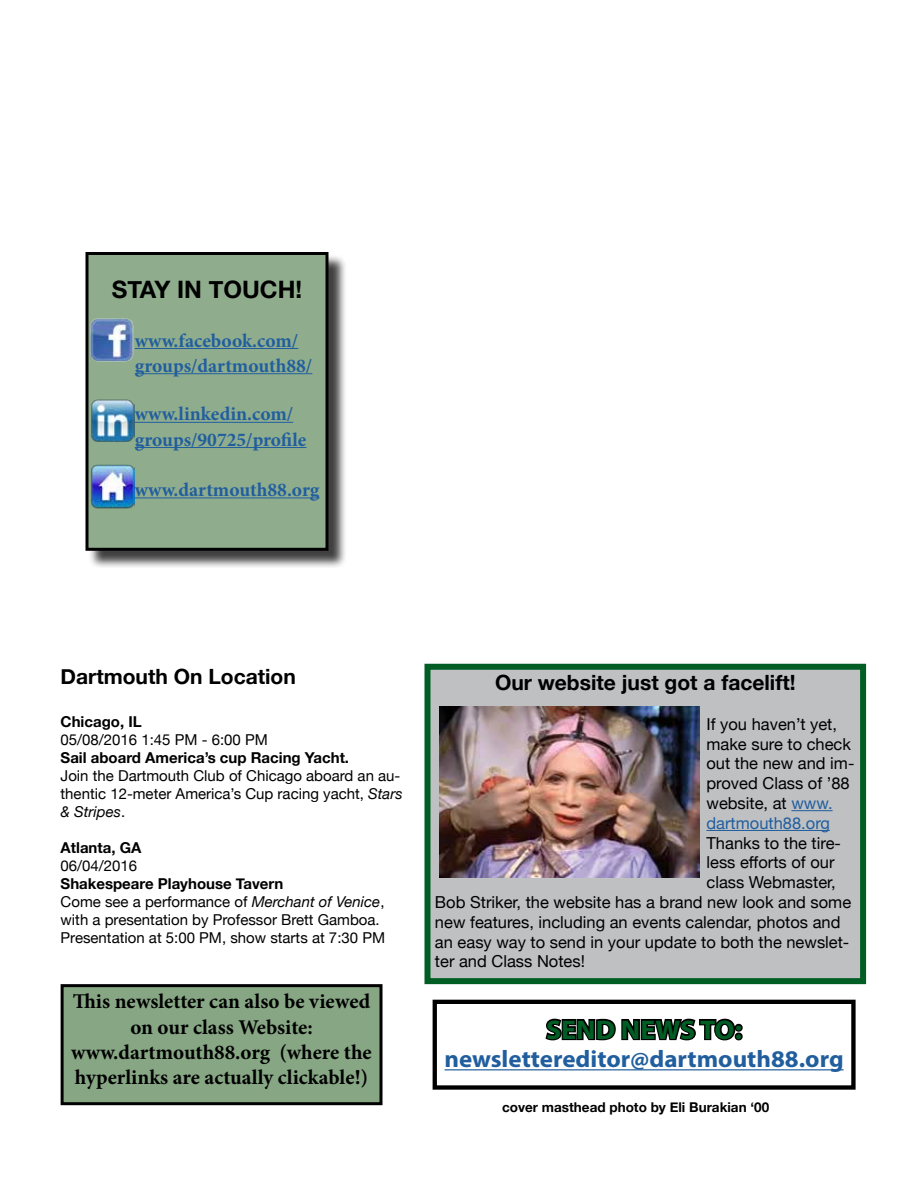
<style>
.page{position:relative;width:918px;height:1188px;background:#fff}
.page>*{position:absolute;margin:0;border:0;box-sizing:border-box;transform-origin:0 0}
.t1{font:700 27px "Myriad Pro";color:#005d24;scale:1.04 1}
.t2{font:700 24px "Myriad Pro";color:#215e9e;scale:1.04 1}
.t3{font:700 24px "Helvetica Neue";color:#000}
.t4{font:700 21px/25.2px "Minion Pro";color:#000;text-align:center}
.t5{font:700 21px "Helvetica Neue";color:#000}
.t6{font:700 19.5px/25.2px "Minion Pro";color:#215e9e}
.t7{font:16.5px/19.8px "Helvetica Neue";color:#000}
.t8{font:15px/18px "Helvetica Neue";color:#000}
.t9{font:700 15px "Helvetica Neue";color:#000}
.t10{font:700 13.5px "Helvetica Neue";color:#000}
.s1{font-style:italic}
.s2{font-weight:700}
.s3{color:#215e9e}
</style>
<div class="page">
<hr style="left:445px;top:1069px;width:399px;height:1px;background:#215e9e">
<svg style="left:543px;top:984px;width:201px;height:87px"></svg>
<div style="left:433px;top:1000px;width:423px;height:90px;border:4px solid #000"></div>
<div style="left:88px;top:254px;width:259px;height:316px;background:#000;opacity:.75"></div>
<div style="left:87px;top:254px;width:240px;height:295px;background:#8fad8d"></div>
<hr style="left:135px;top:348px;width:163px;height:1px;background:#215e9e">
<hr style="left:135px;top:373px;width:177px;height:1px;background:#215e9e">
<hr style="left:135px;top:422px;width:158px;height:1px;background:#215e9e">
<hr style="left:135px;top:447px;width:172px;height:1px;background:#215e9e">
<hr style="left:135px;top:497px;width:184px;height:1px;background:#215e9e">
<div style="left:86px;top:252px;width:242px;height:299px;border:3px solid #000"></div>
<div style="left:62px;top:986px;width:319px;height:118px;background:#86a684"></div>
<div style="left:61px;top:984px;width:321px;height:121px;border:3px solid #000"></div>
<div style="left:428px;top:667px;width:435px;height:314px;background:#bec0c2"></div>
<hr style="left:791px;top:810px;width:42px;height:1px;background:#215e9e">
<hr style="left:706px;top:830px;width:124px;height:1px;background:#215e9e">
<div style="left:424px;top:664px;width:442px;height:320px;border:6px solid #005d24"></div>
<img style="left:440px;top:707px;width:259px;height:171px">
<img style="left:91px;top:399px;width:44px;height:43px">
<img style="left:85px;top:317px;width:50px;height:44px">
<img style="left:91px;top:465px;width:44px;height:43px">
<h2 class="t3" style="left:112px;top:271px;width:192px">STAY IN TOUCH!</h2>
<p class="t6" style="left:135px;top:328px;width:179px">www.facebook.com/ groups/dartmouth88/</p>
<p class="t6" style="left:135px;top:401px;width:173px">www.linkedin.com/ groups/90725/profile</p>
<p class="t6" style="left:135px;top:477px;width:186px">www.dartmouth88.org</p>
<p class="t5" style="left:61px;top:660px;width:237px">Dartmouth On Location</p>
<p class="t9" style="left:61px;top:710px;width:83px">Chicago, IL</p>
<p class="t8" style="left:61px;top:732px;width:209px">05/08/2016 1:45 PM - 6:00 PM</p>
<p class="t9" style="left:61px;top:746px;width:290px">Sail aboard America’s cup Racing Yacht.</p>
<p class="t8" style="left:61px;top:768px;width:344px">Join the Dartmouth Club of Chicago aboard an au&shy;thentic 12-meter America’s Cup racing yacht, <span class="s1">Stars &amp; Stripes</span>.</p>
<p class="t9" style="left:61px;top:836px;width:82px">Atlanta, GA</p>
<p class="t8" style="left:61px;top:858px;width:78px">06/04/2016</p>
<p class="t8" style="left:61px;top:876px;width:326px"><span class="s2">Shakespeare Playhouse Tavern<br></span>Come see a performance of <span class="s1">Merchant of Venice</span>, with a presentation by Professor Brett Gamboa.<br>Presentation at 5:00 PM, show starts at 7:30 PM</p>
<p class="t4" style="left:71px;top:989px;width:302px">This newsletter can also be viewed on our class Website: www.dartmouth88.org (where the hyperlinks are actually clickable!)</p>
<p class="t5" style="left:495px;top:666px;width:302px">Our website just got a facelift!</p>
<p class="t7" style="left:706px;top:715px;width:149px">If you haven’t yet, make sure to check out the new and im&shy;proved Class of ’88 website, at <span class="s3">www. dartmouth88.org</span></p>
<p class="t7" style="left:706px;top:834px;width:136px">Thanks to the tire-</p>
<p class="t7" style="left:706px;top:854px;width:130px">less efforts of our</p>
<p class="t7" style="left:706px;top:873px;width:131px">class Webmaster,</p>
<p class="t7" style="left:435px;top:893px;width:418px">Bob Striker, the website has a brand new look and some</p>
<p class="t7" style="left:435px;top:913px;width:407px">new features, including an events calendar, photos and</p>
<p class="t7" style="left:435px;top:933px;width:416px">an easy way to send in your update to both the newslet-</p>
<p class="t7" style="left:435px;top:953px;width:152px">ter and Class Notes!</p>
<h1 class="t1" style="left:546px;top:1012px;width:190px">SEND NEWS TO:</h1>
<h2 class="t2" style="left:445px;top:1044px;width:385px">newslettereditor@dartmouth88.org</h2>
<p class="t10" style="left:502px;top:1096px;width:269px">cover masthead photo by Eli Burakian ‘00</p>
</div>
